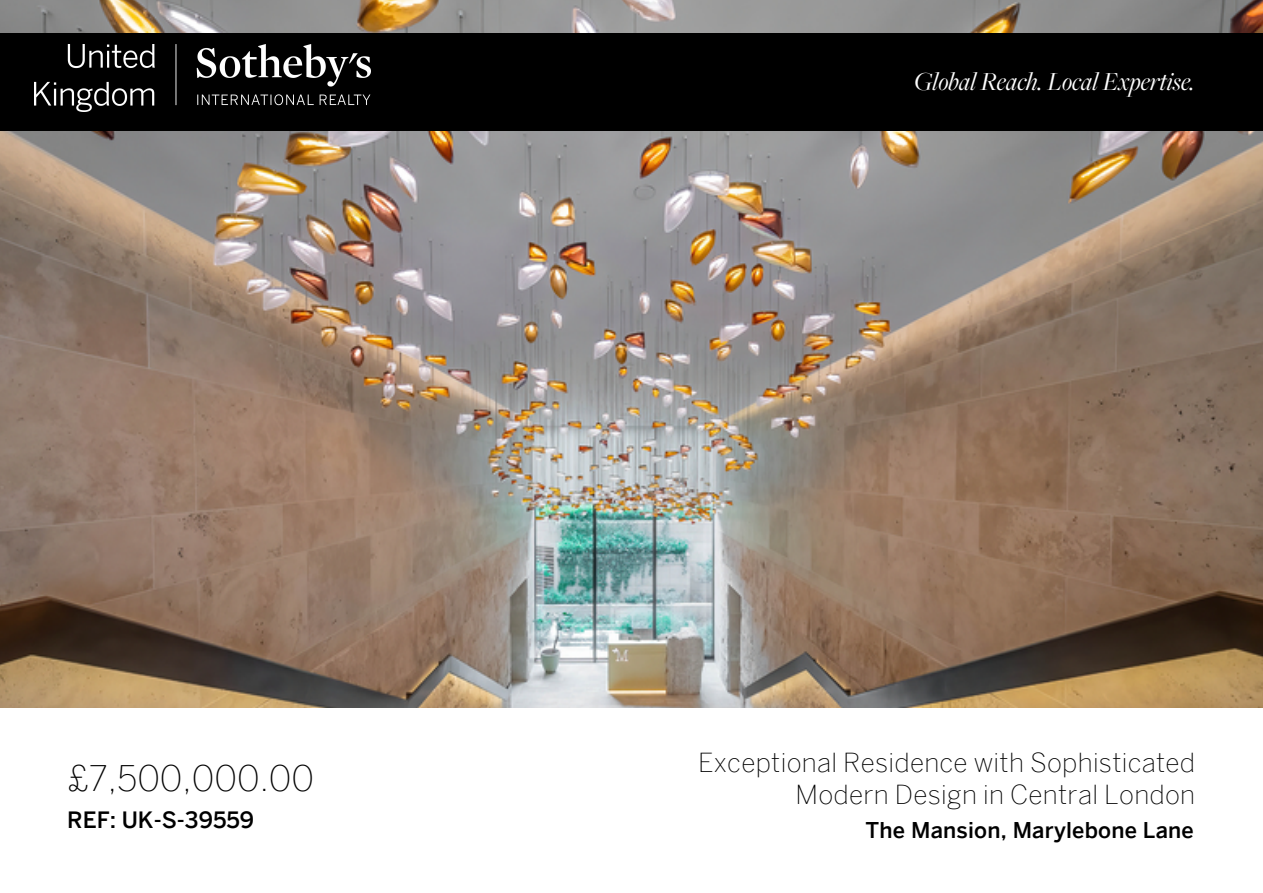
<style>
.page{position:relative;width:1263px;height:893px;background:#fff}
.page>*{position:absolute;margin:0;border:0;box-sizing:border-box;transform-origin:0 0}
.t1{font:200 35.25px "Benton Sans";color:#000}
.t2{font:italic 27px "Freight Big Pro";color:#fff}
.t3{font:200 26.25px/31.5px "Benton Sans";letter-spacing:.01em;color:#000;text-align:right}
.t4{font:500 22.5px "Benton Sans";color:#000}
.t5{font:500 21.75px "Benton Sans";letter-spacing:.01em;color:#000}
</style>
<div class="page">
<img style="left:0;top:0;width:1263px;height:708px">
<div style="left:0;top:34px;width:1263px;height:97px;background:#000"></div>
<img style="left:34px;top:45px;width:337px;height:67px">
<h1 class="t1" style="left:68px;top:757px;width:248px">£7,500,000.00</h1>
<p class="t4" style="left:67px;top:806px;width:189px">REF: UK-S-39559</p>
<p class="t2" style="left:914px;top:63px;width:282px">Global Reach. Local Expertise.</p>
<p class="t3" style="left:698px;top:746px;width:499px">Exceptional Residence with Sophisticated<br>Modern Design in Central London</p>
<p class="t5" style="left:866px;top:817px;width:330px">The Mansion, Marylebone Lane</p>
</div>
